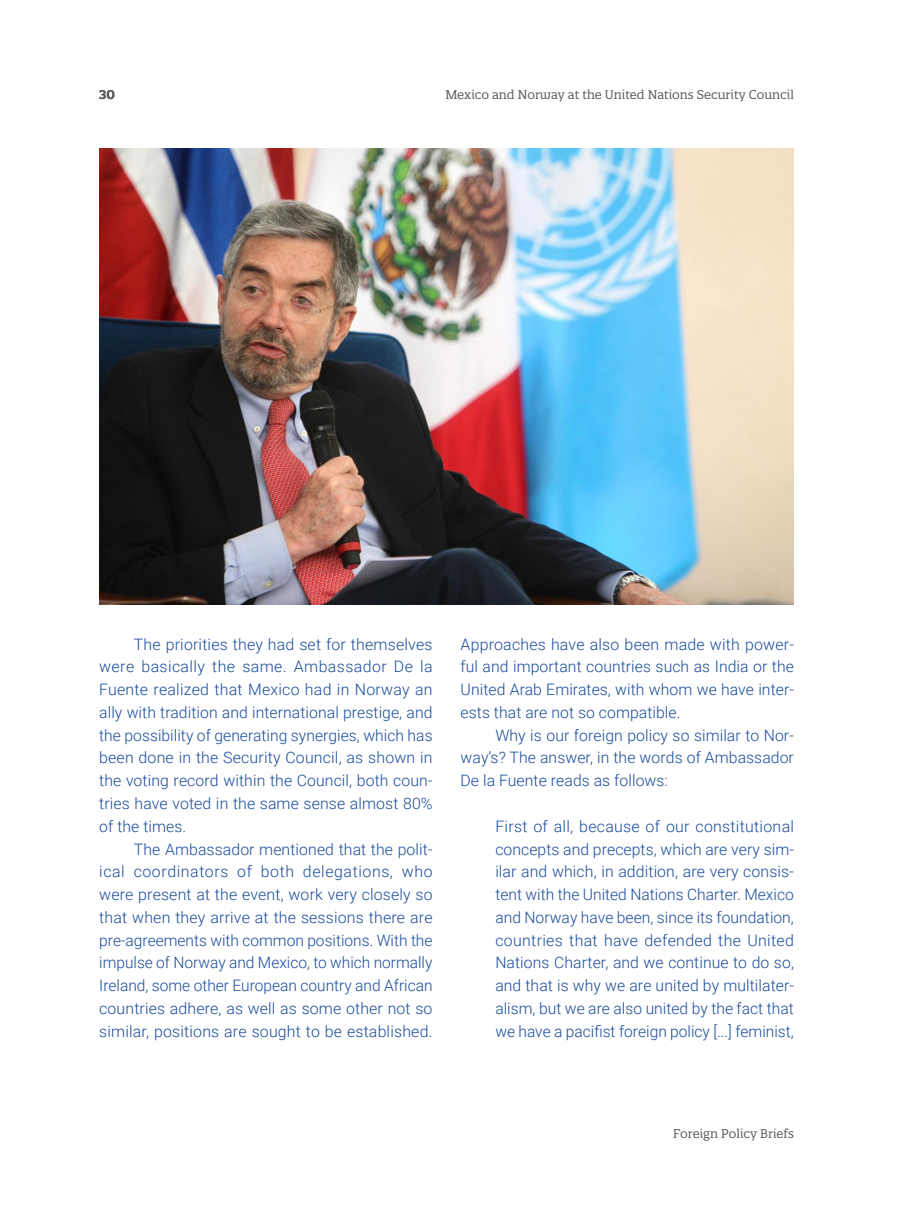
<style>
.page{position:relative;width:918px;height:1216px;background:#fff}
.page>*{position:absolute;margin:0;border:0;box-sizing:border-box;transform-origin:0 0}
.Texto_c_sangria_-_In{font:300 15.75px/22.8px "Roboto";letter-spacing:.005em;color:#194b9b;text-align:justify}
.Texto_bando_-_Ingles{font:300 15.75px/22.8px "Roboto";color:#194b9b;text-align:justify}
.t1{font:12.25px "Quatro Slab";color:#57585a}
.t2{font:600 12.25px "Quatro Slab";color:#57585a}
</style>
<div class="page">
<img style="left:99px;top:149px;width:695px;height:455px">
<p class="t2" style="left:99px;top:87px;width:17px">30</p>
<p class="t1" style="left:445px;top:87px;width:350px">Mexico and Norway at the United Nations Security Council</p>
<p class="Texto_c_sangria_-_In" style="left:99px;top:632px;width:335px;text-indent:35px">The priorities they had set for themselves were basically the same. Ambassador De la Fuente realized that Mexico had in Norway an ally with tradition and international prestige, and the possibility of generating synergies, which has been done in the Security Council, as shown in the voting record within the Council, both coun&shy;tries have voted in the same sense almost 80% of the times.</p>
<p class="Texto_c_sangria_-_In" style="left:99px;top:837px;width:335px;text-indent:35px">The Ambassador mentioned that the polit&shy;ical coordinators of both delegations, who were present at the event, work very closely so that when they arrive at the sessions there are pre-agreements with common positions. With the impulse of Norway and Mexico, to which normally Ireland, some other European country and African countries adhere, as well as some other not so similar, positions are sought to be established.</p>
<p class="Texto_c_sangria_-_In" style="left:460px;top:632px;width:335px">Approaches have also been made with power&shy;ful and important countries such as India or the United Arab Emirates, with whom we have inter&shy;ests that are not so compatible.</p>
<p class="Texto_c_sangria_-_In" style="left:460px;top:723px;width:335px;text-indent:35px">Why is our foreign policy so similar to Nor&shy;way’s? The answer, in the words of Ambassador De la Fuente reads as follows:</p>
<p class="Texto_bando_-_Ingles" style="left:495px;top:814px;width:300px">First of all, because of our constitutional concepts and precepts, which are very sim&shy;ilar and which, in addition, are very consis&shy;tent with the United Nations Charter. Mexico and Norway have been, since its foundation, countries that have defended the United Nations Charter, and we continue to do so, and that is why we are united by multilater&shy;alism, but we are also united by the fact that we have a pacifist foreign policy [...] feminist,</p>
<p class="t1" style="left:673px;top:1125px;width:122px">Foreign Policy Briefs</p>
</div>
